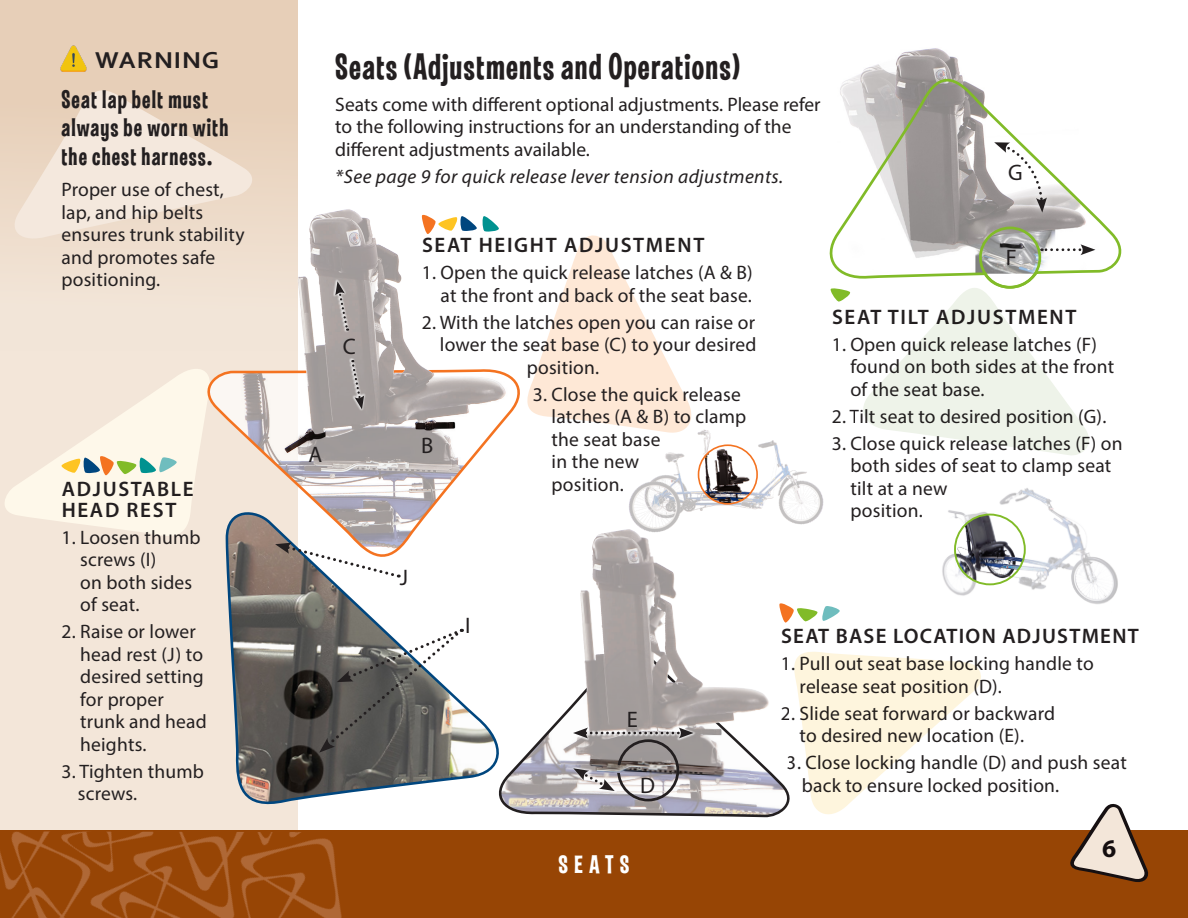
<style>
.page{position:relative;width:1188px;height:918px;background:#fff}
.page>*{position:absolute;margin:0;border:0;box-sizing:border-box;transform-origin:0 0}
._1_Header{font:37.5px "Las Vegas Jackpot";letter-spacing:.03em;color:#231f20}
._1_SideBar_header{font:26.4px/28.5px "Las Vegas Jackpot";letter-spacing:.04em;color:#231f20}
._1_Navigation{font:25.95px "Las Vegas Jackpot";letter-spacing:.21em;color:#fff;scale:1.08 1}
.t1{font:700 25.5px "Myriad Pro";color:#161012}
._1_Navigation-2{font:700 24px "Corbel";letter-spacing:.04em;color:#231f20;scale:1.08 1}
._1_ABC{font:22.5px "Myriad Pro";color:#231f20}
._1_Point_Header{font:600 21px/21px "Myriad Pro";letter-spacing:.08em;color:#231f20}
._1_Point_Header-2{font:600 21px "Myriad Pro";letter-spacing:.06em;color:#231f20}
._1_Point_Copy{font:19.5px/22.5px "Myriad Pro";letter-spacing:.01em;color:#231f20}
._1_BodyCopy{font:19.5px/22.5px "Myriad Pro";color:#231f20}
._1_SideBar_Copy{font:19.5px/22.5px "Myriad Pro";letter-spacing:.01em;color:#231f20}
._1_Point_Copy-2{font:italic 19.5px "Myriad Pro";letter-spacing:.02em;color:#231f20}
</style>
<div class="page">
<div style="left:0;top:0;width:298px;height:884px;background:#f3e6d9"></div>
<svg style="left:533px;top:235px;width:158px;height:191px"></svg>
<div style="left:0;top:0;width:298px;height:351px;background:linear-gradient(to bottom,#e4cab0,#f3e6d9)"></div>
<img style="left:867px;top:48px;width:92px;height:20px">
<svg style="left:829px;top:68px;width:293px;height:213px"></svg>
<svg style="left:974px;top:129px;width:93px;height:93px"></svg>
<div style="left:1038px;top:242px;width:60px;height:15px;background:#fff;opacity:.75"></div>
<svg style="left:1041px;top:244px;width:54px;height:11px"></svg>
<div style="left:979px;top:227px;width:62px;height:62px;border:3px solid #81bb28;border-radius:50%"></div>
<svg style="left:213px;top:368px;width:320px;height:138px"></svg>
<img style="left:298px;top:210px;width:47px;height:142px">
<svg style="left:332px;top:278px;width:19px;height:56px"></svg>
<svg style="left:348px;top:357px;width:20px;height:56px"></svg>
<svg style="left:779px;top:603px;width:61px;height:20px"></svg>
<svg style="left:507px;top:639px;width:283px;height:179px"></svg>
<img style="left:592px;top:530px;width:34px;height:78px">
<div style="left:571px;top:725px;width:125px;height:16px;background:#fff;opacity:.75"></div>
<svg style="left:573px;top:728px;width:121px;height:10px"></svg>
<svg style="left:568px;top:758px;width:52px;height:43px"></svg>
<svg style="left:225px;top:506px;width:282px;height:302px"></svg>
<svg style="left:319px;top:629px;width:143px;height:124px"></svg>
<svg style="left:275px;top:543px;width:124px;height:35px"></svg>
<svg style="left:7px;top:83px;width:254px;height:160px"></svg>
<div style="left:617px;top:739px;width:62px;height:62px;border:3px solid #231f20;border-radius:50%"></div>
<img style="left:595px;top:761px;width:77px;height:14px">
<div style="left:0;top:830px;width:1188px;height:88px;background:#974505"></div>
<svg style="left:1070px;top:803px;width:79px;height:79px"></svg>
<img style="left:0;top:831px;width:342px;height:87px">
<img style="left:622px;top:411px;width:202px;height:136px">
<img style="left:699px;top:445px;width:58px;height:59px">
<div style="left:698px;top:444px;width:60px;height:61px;border:2px solid #f47321;border-radius:50%"></div>
<img style="left:942px;top:488px;width:176px;height:116px">
<img style="left:955px;top:515px;width:70px;height:69px">
<div style="left:954px;top:514px;width:72px;height:71px;border:2px solid #81bb28;border-radius:50%"></div>
<svg style="left:830px;top:281px;width:259px;height:174px"></svg>
<svg style="left:794px;top:652px;width:187px;height:163px"></svg>
<img style="left:59px;top:44px;width:30px;height:29px">
<svg style="left:5px;top:369px;width:208px;height:167px"></svg>
<svg style="left:421px;top:214px;width:78px;height:20px"></svg>
<p class="_1_Navigation-2" style="left:95px;top:45px;width:117px">WARNING</p>
<p class="_1_SideBar_header" style="left:62px;top:85px;width:168px">Seat lap belt must always be worn with the chest harness.</p>
<p class="_1_SideBar_Copy" style="left:62px;top:178px;width:185px">Proper use of chest, lap, and hip belts ensures trunk stability and promotes safe positioning.</p>
<p class="_1_Point_Header" style="left:62px;top:477px;width:134px">ADJUSTABLE<br>HEAD REST</p>
<p class="_1_Point_Copy" style="left:80px;top:525px;width:122px;text-indent:-19px">1. Loosen thumb screws (I)<br>on both sides of seat.</p>
<p class="_1_Point_Copy" style="left:80px;top:620px;width:128px;text-indent:-19px">2. Raise or lower head rest (J) to desired setting for proper trunk and head heights.</p>
<p class="_1_Point_Copy" style="left:78px;top:759px;width:127px;text-indent:-16px">3. Tighten thumb screws.</p>
<p class="_1_Header" style="left:335px;top:46px;width:406px">Seats (Adjustments and Operations)</p>
<p class="_1_BodyCopy" style="left:335px;top:93px;width:487px">Seats come with different optional adjustments. Please refer to the following instructions for an understanding of the different adjustments available.</p>
<p class="_1_Point_Copy-2" style="left:335px;top:164px;width:449px">*See page 9 for quick release lever tension adjustments.</p>
<p class="_1_ABC" style="left:1008px;top:159px;width:16px">G</p>
<p class="_1_ABC" style="left:343px;top:332px;width:15px">C</p>
<p class="_1_ABC" style="left:309px;top:440px;width:15px">A</p>
<p class="_1_Point_Header" style="left:422px;top:234px;width:284px">SEAT HEIGHT ADJUSTMENT</p>
<p class="_1_Point_Copy" style="left:422px;top:261px;width:332px;text-align:right">1. Open the quick release latches (A &amp; B) at the front and back of the seat base.</p>
<p class="_1_Point_Copy" style="left:422px;top:311px;width:335px">2. With the latches open you can raise or</p>
<p class="_1_Point_Copy" style="left:440px;top:333px;width:318px">lower the seat base (C) to your desired</p>
<p class="_1_Point_Copy" style="left:527px;top:356px;width:74px">position.</p>
<p class="_1_Point_Copy" style="left:552px;top:383px;width:196px;text-indent:-19px">3. Close the quick release latches (A &amp; B) to clamp the seat base<br>in the new<br>position.</p>
<p class="_1_ABC" style="left:421px;top:431px;width:14px">B</p>
<p class="_1_ABC" style="left:400px;top:564px;width:10px">J</p>
<p class="_1_ABC" style="left:465px;top:611px;width:7px">I</p>
<p class="_1_ABC" style="left:627px;top:706px;width:13px">E</p>
<p class="_1_ABC" style="left:640px;top:772px;width:16px">D</p>
<p class="_1_Navigation" style="left:559px;top:850px;width:67px">SEATS</p>
<p class="_1_ABC" style="left:1006px;top:244px;width:12px">F</p>
<p class="_1_Point_Header" style="left:832px;top:306px;width:246px">SEAT TILT ADJUSTMENT</p>
<p class="_1_Point_Copy" style="left:851px;top:333px;width:265px;text-indent:-19px">1. Open quick release latches (F) found on both sides at the front of the seat base.</p>
<p class="_1_Point_Copy" style="left:832px;top:405px;width:276px">2. Tilt seat to desired position (G).</p>
<p class="_1_Point_Copy" style="left:851px;top:432px;width:274px;text-indent:-19px">3. Close quick release latches (F) on both sides of seat to clamp seat tilt at a new<br>position.</p>
<p class="_1_Point_Header-2" style="left:781px;top:623px;width:359px">SEAT BASE LOCATION ADJUSTMENT</p>
<p class="_1_Point_Copy" style="left:800px;top:652px;width:296px;text-indent:-19px">1. Pull out seat base locking handle to release seat position (D).</p>
<p class="_1_Point_Copy" style="left:800px;top:702px;width:257px;text-indent:-19px">2. Slide seat forward or backward to desired new location (E).</p>
<p class="_1_Point_Copy" style="left:802px;top:751px;width:326px;text-indent:-15px">3. Close locking handle (D) and push seat back to ensure locked position.</p>
<h3 class="t1" style="left:1102px;top:832px;width:16px">6</h3>
</div>
